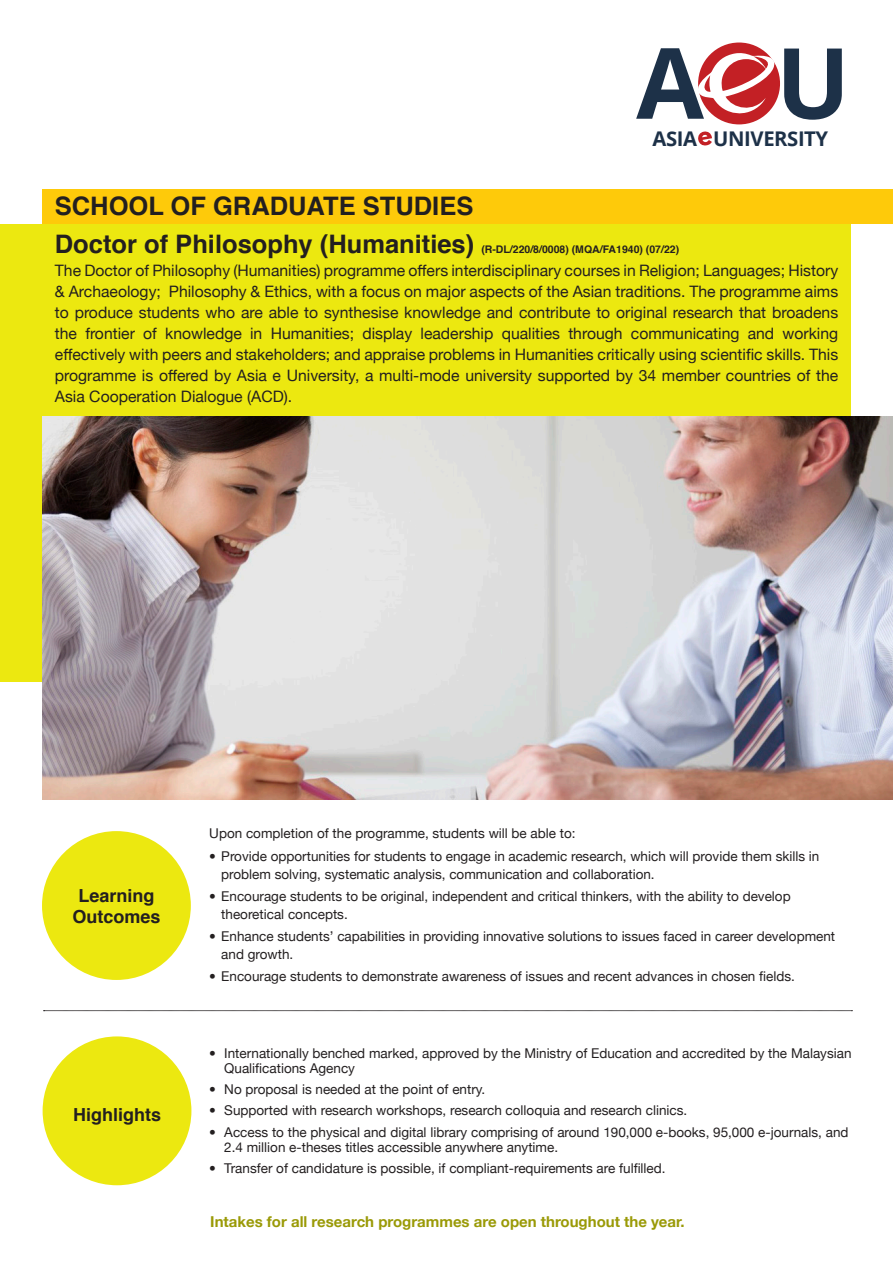
<style>
.page{position:relative;width:893px;height:1263px;background:#fff}
.page>*{position:absolute;margin:0;border:0;box-sizing:border-box;transform-origin:0 0}
.t1{font:700 98.25px "Open Sans";color:#1d3148}
.t2{font:700 25.5px "Helvetica";color:#231f20}
.t3{font:700 20.25px "Open Sans";letter-spacing:-.02em;color:#1d3148}
.t4{font:700 18px/21px "Helvetica";color:#231f20;text-align:center}
.t5{font:15.75px/21px "Helvetica Neue";color:#231f20;text-align:justify}
.t6{font:700 15px "Helvetica Neue";color:#9a9a07}
.t7{font:13.5px/18px "Helvetica Neue";color:#231f20}
.t8{font:700 10.5px "Helvetica";color:#231f20}
</style>
<div class="page">
<svg style="left:698px;top:131px;width:14px;height:15px"></svg>
<div style="left:698px;top:43px;width:82px;height:81px;background:#c32025;border-radius:50%"></div>
<svg style="left:698px;top:53px;width:76px;height:65px"></svg>
<div style="left:0;top:224px;width:850px;height:458px;background:#ece810"></div>
<div style="left:43px;top:190px;width:850px;height:34px;background:#feca0a"></div>
<img style="left:43px;top:417px;width:850px;height:382px">
<div style="left:42px;top:831px;width:149px;height:149px;background:#ece810;border-radius:50%"></div>
<svg style="left:44px;top:1010px;width:808px;height:1px"></svg>
<div style="left:43px;top:1036px;width:148px;height:149px;background:#ece810;border-radius:50%"></div>
<p class="t2" style="left:55px;top:185px;width:420px">SCHOOL OF GRADUATE STUDIES</p>
<h1 class="t1" style="left:636px;top:14px;width:69px">A</h1>
<h3 class="t3" style="left:652px;top:124px;width:177px">ASIA UNIVERSITY</h3>
<h1 class="t1" style="left:776px;top:14px;width:76px">U</h1>
<p class="t2" style="left:55px;top:223px;width:421px">Doctor of Philosophy (Humanities)</p>
<p class="t8" style="left:481px;top:241px;width:199px">(R-DL/220/8/0008) (MQA/FA1940) (07/22)</p>
<p class="t5" style="left:55px;top:259px;width:785px">The Doctor of Philosophy (Humanities) programme offers interdisciplinary courses in Religion; Languages; History &amp; Archaeology; Philosophy &amp; Ethics, with a focus on major aspects of the Asian traditions. The programme aims to produce students who are able to synthesise knowledge and contribute to original research that broadens the frontier of knowledge in Humanities; display leadership qualities through communicating and working effectively with peers and stakeholders; and appraise problems in Humanities critically using scientific skills. This programme is offered by Asia e University, a multi-mode university supported by 34 member countries of the Asia Cooperation Dialogue (ACD).</p>
<p class="t4" style="left:72px;top:886px;width:90px">Learning<br>Outcomes</p>
<p class="t4" style="left:73px;top:1104px;width:90px">Highlights</p>
<p class="t7" style="left:209px;top:824px;width:368px">Upon completion of the programme, students will be able to:</p>
<p class="t7" style="left:221px;top:846px;width:600px;text-indent:-12px">• Provide opportunities for students to engage in academic research, which will provide them skills in problem solving, systematic analysis, communication and collaboration.</p>
<p class="t7" style="left:221px;top:886px;width:571px;text-indent:-12px">• Encourage students to be original, independent and critical thinkers, with the ability to develop theoretical concepts.</p>
<p class="t7" style="left:221px;top:926px;width:615px;text-indent:-12px">• Enhance students’ capabilities in providing innovative solutions to issues faced in career development and growth.</p>
<p class="t7" style="left:209px;top:967px;width:587px">• Encourage students to demonstrate awareness of issues and recent advances in chosen fields.</p>
<p class="t7" style="left:224px;top:1044px;width:629px;line-height:15px;text-indent:-15px">• Internationally benched marked, approved by the Ministry of Education and accredited by the Malaysian<br>Qualifications Agency</p>
<p class="t7" style="left:209px;top:1079px;width:278px">• No proposal is needed at the point of entry.</p>
<p class="t7" style="left:209px;top:1101px;width:480px">• Supported with research workshops, research colloquia and research clinics.</p>
<p class="t7" style="left:224px;top:1123px;width:626px;line-height:15px;text-indent:-15px">• Access to the physical and digital library comprising of around 190,000 e-books, 95,000 e-journals, and<br>2.4 million e-theses titles accessible anywhere anytime.</p>
<p class="t7" style="left:209px;top:1158px;width:458px">• Transfer of candidature is possible, if compliant-requirements are fulfilled.</p>
<p class="t6" style="left:210px;top:1208px;width:476px">Intakes for all research programmes are open throughout the year.</p>
</div>
